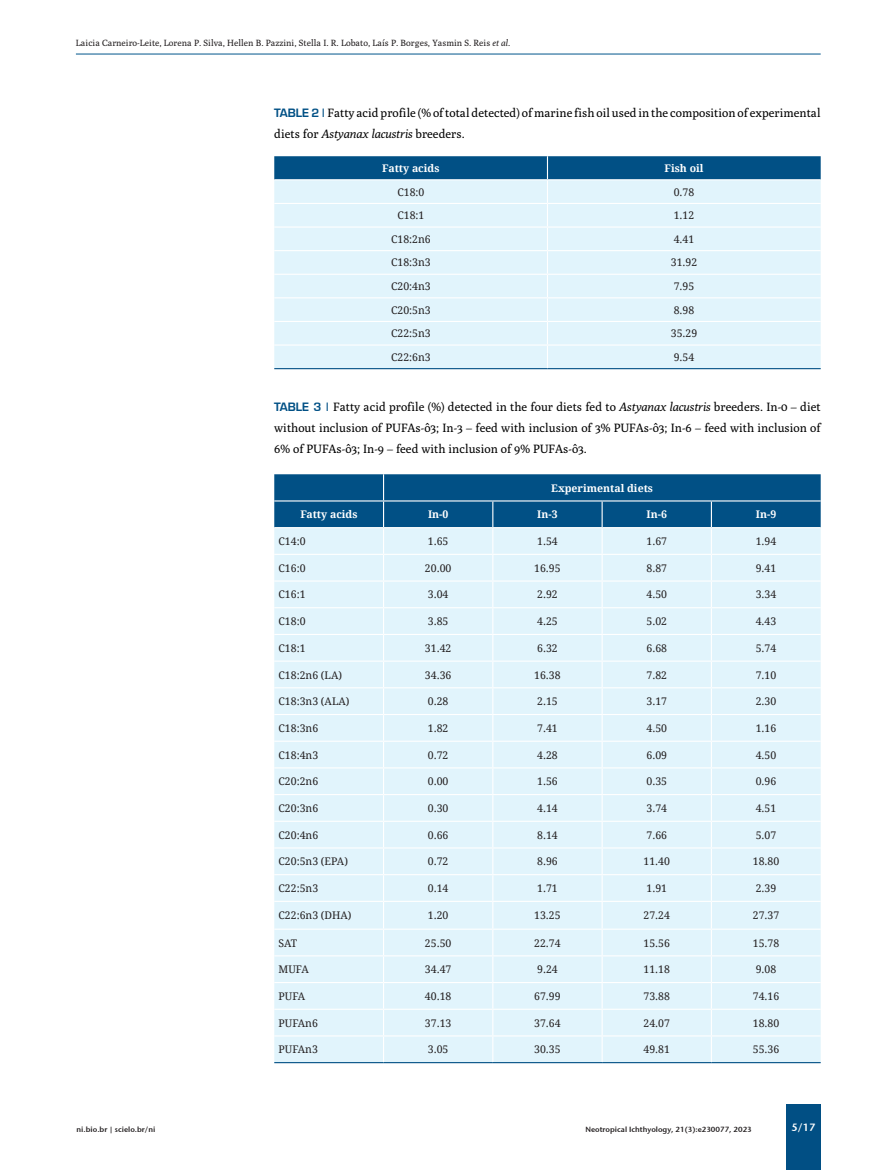
<style>
.page{position:relative;width:893px;height:1170px;background:#fff}
.page>*{position:absolute;margin:0;border:0;box-sizing:border-box;transform-origin:0 0}
.t1{font:12px/21px "Poly";color:#000}
.t2{font:10.5px "Droid Serif";color:#231f20}
.t3{font:700 10.5px "Droid Serif";color:#fff}
.t4{font:10.5px "Stone Sans Sem ITCTT Semi";color:#fff}
.t5{font:9px "Poly";color:#231f20}
.t6{font:7.5px "Stone Sans Sem ITCTT Semi";color:#231f20}
.s1{font-style:italic}
.s2{font-family:"Eugenio Medium Normal";color:#015085}
</style>
<div class="page">
<hr style="left:76px;top:54px;width:745px;height:1px;background:#01558c">
<div style="left:786px;top:1104px;width:35px;height:65px;background:#014f84"></div>
<svg style="left:274px;top:156px;width:547px;height:212px;background:#cae2ef"></svg>
<hr style="left:274px;top:368px;width:273px;height:1px;background:#015085">
<hr style="left:547px;top:368px;width:274px;height:1px;background:#015085">
<svg style="left:274px;top:474px;width:547px;height:587px;background:#cee6f1"></svg>
<hr style="left:274px;top:1061px;width:110px;height:2px;background:#015085">
<hr style="left:384px;top:1061px;width:109px;height:2px;background:#015085">
<hr style="left:493px;top:1061px;width:109px;height:2px;background:#015085">
<hr style="left:602px;top:1061px;width:109px;height:2px;background:#015085">
<hr style="left:711px;top:1061px;width:110px;height:2px;background:#015085">
<p class="t5" style="left:76px;top:38px;width:436px">Laicia Carneiro-Leite, Lorena P. Silva, Hellen B. Pazzini, Stella I. R. Lobato, Laís P. Borges, Yasmin S. Reis <span class="s1">et al.</span></p>
<p class="t1" style="left:274px;top:102px;width:548px"><span class="s2">TABLE 2 |</span> Fatty acid profile (% of total detected) of marine fish oil used in the composition of experimental diets for <span class="s1">Astyanax lacustris</span> breeders.</p>
<p class="t3" style="left:382px;top:162px;width:59px">Fatty acids</p>
<p class="t3" style="left:665px;top:162px;width:40px">Fish oil</p>
<p class="t2" style="left:397px;top:186px;width:29px">C18:0</p>
<p class="t2" style="left:674px;top:186px;width:22px">0.78</p>
<p class="t2" style="left:397px;top:209px;width:29px">C18:1</p>
<p class="t2" style="left:674px;top:209px;width:22px">1.12</p>
<p class="t2" style="left:391px;top:233px;width:41px">C18:2n6</p>
<p class="t2" style="left:674px;top:233px;width:22px">4.41</p>
<p class="t2" style="left:391px;top:257px;width:41px">C18:3n3</p>
<p class="t2" style="left:671px;top:257px;width:28px">31.92</p>
<p class="t2" style="left:391px;top:280px;width:41px">C20:4n3</p>
<p class="t2" style="left:674px;top:280px;width:22px">7.95</p>
<p class="t2" style="left:391px;top:304px;width:41px">C20:5n3</p>
<p class="t2" style="left:674px;top:304px;width:22px">8.98</p>
<p class="t2" style="left:391px;top:327px;width:41px">C22:5n3</p>
<p class="t2" style="left:671px;top:327px;width:28px">35.29</p>
<p class="t2" style="left:391px;top:351px;width:41px">C22:6n3</p>
<p class="t2" style="left:674px;top:351px;width:22px">9.54</p>
<p class="t1" style="left:274px;top:396px;width:548px;text-align:justify"><span class="s2">TABLE 3 |</span> Fatty acid profile (%) detected in the four diets fed to <span class="s1">Astyanax lacustris</span> breeders. In-0 – diet without inclusion of PUFAs-ô3; In-3 – feed with inclusion of 3% PUFAs-ô3; In-6 – feed with inclusion of 6% of PUFAs-ô3; In-9 – feed with inclusion of 9% PUFAs-ô3.</p>
<p class="t3" style="left:551px;top:482px;width:103px">Experimental diets</p>
<p class="t3" style="left:300px;top:508px;width:59px">Fatty acids</p>
<p class="t3" style="left:428px;top:508px;width:22px">In-0</p>
<p class="t3" style="left:537px;top:508px;width:22px">In-3</p>
<p class="t3" style="left:647px;top:508px;width:22px">In-6</p>
<p class="t3" style="left:756px;top:508px;width:22px">In-9</p>
<p class="t2" style="left:279px;top:535px;width:29px">C14:0</p>
<p class="t2" style="left:428px;top:535px;width:22px">1.65</p>
<p class="t2" style="left:537px;top:535px;width:22px">1.54</p>
<p class="t2" style="left:646px;top:535px;width:22px">1.67</p>
<p class="t2" style="left:756px;top:535px;width:22px">1.94</p>
<p class="t2" style="left:279px;top:562px;width:29px">C16:0</p>
<p class="t2" style="left:425px;top:562px;width:28px">20.00</p>
<p class="t2" style="left:534px;top:562px;width:28px">16.95</p>
<p class="t2" style="left:646px;top:562px;width:22px">8.87</p>
<p class="t2" style="left:756px;top:562px;width:22px">9.41</p>
<p class="t2" style="left:279px;top:588px;width:29px">C16:1</p>
<p class="t2" style="left:428px;top:588px;width:22px">3.04</p>
<p class="t2" style="left:537px;top:588px;width:22px">2.92</p>
<p class="t2" style="left:646px;top:588px;width:22px">4.50</p>
<p class="t2" style="left:756px;top:588px;width:22px">3.34</p>
<p class="t2" style="left:279px;top:615px;width:29px">C18:0</p>
<p class="t2" style="left:428px;top:615px;width:22px">3.85</p>
<p class="t2" style="left:537px;top:615px;width:22px">4.25</p>
<p class="t2" style="left:646px;top:615px;width:22px">5.02</p>
<p class="t2" style="left:756px;top:615px;width:22px">4.43</p>
<p class="t2" style="left:279px;top:642px;width:29px">C18:1</p>
<p class="t2" style="left:425px;top:642px;width:28px">31.42</p>
<p class="t2" style="left:537px;top:642px;width:22px">6.32</p>
<p class="t2" style="left:646px;top:642px;width:22px">6.68</p>
<p class="t2" style="left:756px;top:642px;width:22px">5.74</p>
<p class="t2" style="left:279px;top:668px;width:65px">C18:2n6 (LA)</p>
<p class="t2" style="left:425px;top:668px;width:28px">34.36</p>
<p class="t2" style="left:534px;top:668px;width:28px">16.38</p>
<p class="t2" style="left:646px;top:668px;width:22px">7.82</p>
<p class="t2" style="left:756px;top:668px;width:22px">7.10</p>
<p class="t2" style="left:279px;top:695px;width:73px">C18:3n3 (ALA)</p>
<p class="t2" style="left:428px;top:695px;width:22px">0.28</p>
<p class="t2" style="left:537px;top:695px;width:22px">2.15</p>
<p class="t2" style="left:646px;top:695px;width:22px">3.17</p>
<p class="t2" style="left:756px;top:695px;width:22px">2.30</p>
<p class="t2" style="left:279px;top:722px;width:41px">C18:3n6</p>
<p class="t2" style="left:428px;top:722px;width:22px">1.82</p>
<p class="t2" style="left:537px;top:722px;width:22px">7.41</p>
<p class="t2" style="left:646px;top:722px;width:22px">4.50</p>
<p class="t2" style="left:756px;top:722px;width:22px">1.16</p>
<p class="t2" style="left:279px;top:748px;width:41px">C18:4n3</p>
<p class="t2" style="left:428px;top:748px;width:22px">0.72</p>
<p class="t2" style="left:537px;top:748px;width:22px">4.28</p>
<p class="t2" style="left:646px;top:748px;width:22px">6.09</p>
<p class="t2" style="left:756px;top:748px;width:22px">4.50</p>
<p class="t2" style="left:279px;top:775px;width:41px">C20:2n6</p>
<p class="t2" style="left:428px;top:775px;width:22px">0.00</p>
<p class="t2" style="left:537px;top:775px;width:22px">1.56</p>
<p class="t2" style="left:646px;top:775px;width:22px">0.35</p>
<p class="t2" style="left:756px;top:775px;width:22px">0.96</p>
<p class="t2" style="left:279px;top:802px;width:41px">C20:3n6</p>
<p class="t2" style="left:428px;top:802px;width:22px">0.30</p>
<p class="t2" style="left:537px;top:802px;width:22px">4.14</p>
<p class="t2" style="left:646px;top:802px;width:22px">3.74</p>
<p class="t2" style="left:756px;top:802px;width:22px">4.51</p>
<p class="t2" style="left:279px;top:828px;width:41px">C20:4n6</p>
<p class="t2" style="left:428px;top:828px;width:22px">0.66</p>
<p class="t2" style="left:537px;top:828px;width:22px">8.14</p>
<p class="t2" style="left:646px;top:828px;width:22px">7.66</p>
<p class="t2" style="left:756px;top:828px;width:22px">5.07</p>
<p class="t2" style="left:279px;top:855px;width:71px">C20:5n3 (EPA)</p>
<p class="t2" style="left:428px;top:855px;width:22px">0.72</p>
<p class="t2" style="left:537px;top:855px;width:22px">8.96</p>
<p class="t2" style="left:643px;top:855px;width:28px">11.40</p>
<p class="t2" style="left:753px;top:855px;width:28px">18.80</p>
<p class="t2" style="left:279px;top:882px;width:41px">C22:5n3</p>
<p class="t2" style="left:428px;top:882px;width:22px">0.14</p>
<p class="t2" style="left:537px;top:882px;width:22px">1.71</p>
<p class="t2" style="left:646px;top:882px;width:22px">1.91</p>
<p class="t2" style="left:756px;top:882px;width:22px">2.39</p>
<p class="t2" style="left:279px;top:909px;width:75px">C22:6n3 (DHA)</p>
<p class="t2" style="left:428px;top:909px;width:22px">1.20</p>
<p class="t2" style="left:534px;top:909px;width:28px">13.25</p>
<p class="t2" style="left:643px;top:909px;width:28px">27.24</p>
<p class="t2" style="left:753px;top:909px;width:28px">27.37</p>
<p class="t2" style="left:279px;top:936px;width:20px">SAT</p>
<p class="t2" style="left:425px;top:936px;width:28px">25.50</p>
<p class="t2" style="left:534px;top:936px;width:28px">22.74</p>
<p class="t2" style="left:643px;top:936px;width:28px">15.56</p>
<p class="t2" style="left:753px;top:936px;width:28px">15.78</p>
<p class="t2" style="left:279px;top:963px;width:32px">MUFA</p>
<p class="t2" style="left:425px;top:963px;width:28px">34.47</p>
<p class="t2" style="left:537px;top:963px;width:22px">9.24</p>
<p class="t2" style="left:643px;top:963px;width:28px">11.18</p>
<p class="t2" style="left:756px;top:963px;width:22px">9.08</p>
<p class="t2" style="left:279px;top:990px;width:28px">PUFA</p>
<p class="t2" style="left:425px;top:990px;width:28px">40.18</p>
<p class="t2" style="left:534px;top:990px;width:28px">67.99</p>
<p class="t2" style="left:643px;top:990px;width:28px">73.88</p>
<p class="t2" style="left:753px;top:990px;width:28px">74.16</p>
<p class="t2" style="left:279px;top:1016px;width:41px">PUFAn6</p>
<p class="t2" style="left:425px;top:1016px;width:28px">37.13</p>
<p class="t2" style="left:534px;top:1016px;width:28px">37.64</p>
<p class="t2" style="left:643px;top:1016px;width:28px">24.07</p>
<p class="t2" style="left:753px;top:1016px;width:28px">18.80</p>
<p class="t2" style="left:279px;top:1043px;width:41px">PUFAn3</p>
<p class="t2" style="left:428px;top:1043px;width:22px">3.05</p>
<p class="t2" style="left:534px;top:1043px;width:28px">30.35</p>
<p class="t2" style="left:643px;top:1043px;width:28px">49.81</p>
<p class="t2" style="left:753px;top:1043px;width:28px">55.36</p>
<p class="t6" style="left:77px;top:1122px;width:80px">ni.bio.br | scielo.br/ni</p>
<p class="t6" style="left:585px;top:1122px;width:168px">Neotropical Ichthyology, 21(3):e230077, 2023</p>
<p class="t4" style="left:791px;top:1118px;width:25px">5/17</p>
</div>
